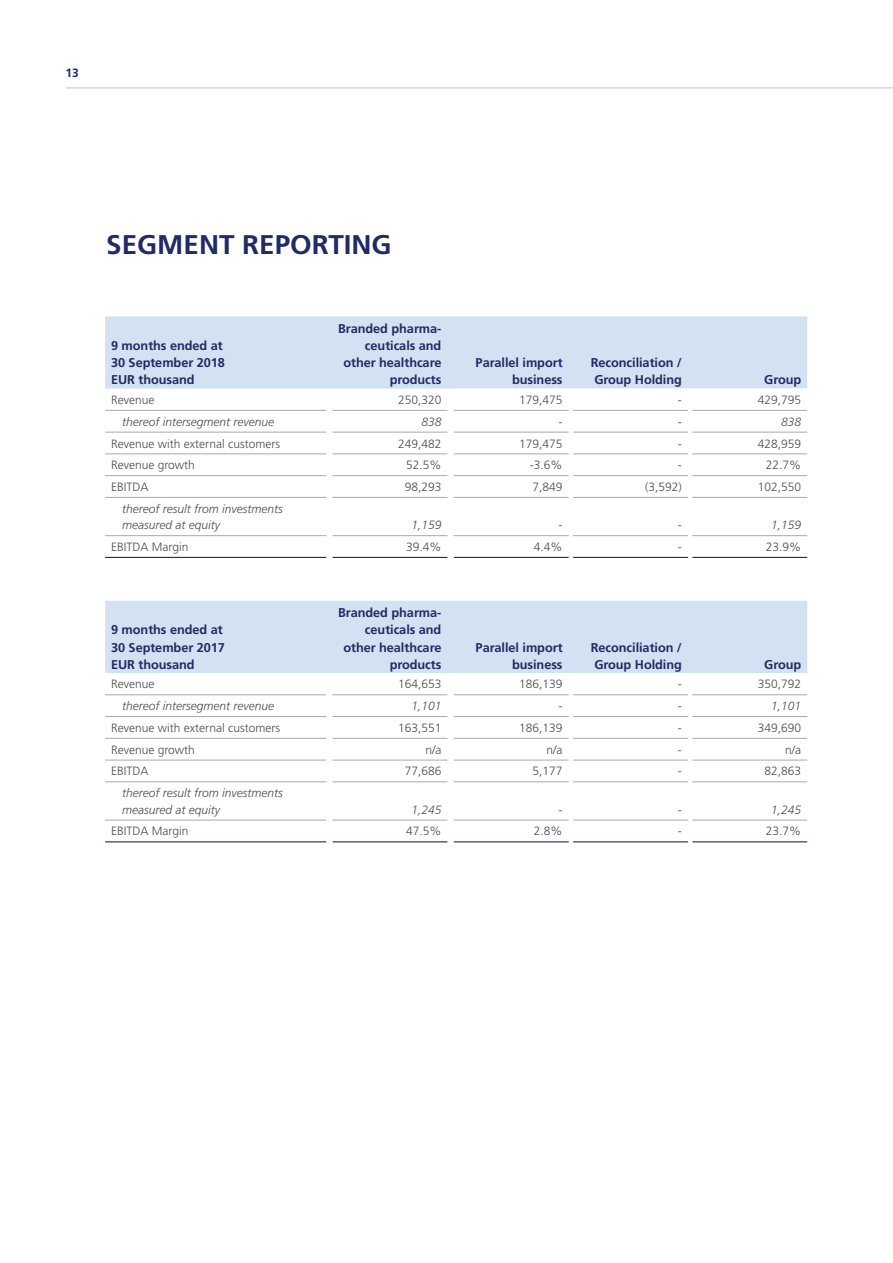
<style>
.page{position:relative;width:893px;height:1263px;background:#fff}
.page>*{position:absolute;margin:0;border:0;box-sizing:border-box;transform-origin:0 0}
.t1{font:700 27px "Frutiger LT Std";color:#212b64}
.t2{font:700 12.75px/17.2px "Frutiger LT Std";letter-spacing:-.005em;color:#212b64}
.t3{font:300 12px "Frutiger LT Std";color:#4b4c4d}
.t4{font:italic 300 12px/16.5px "Frutiger LT Std";color:#4b4c4d}
.t5{font:700 12px "Frutiger LT Std";color:#212b64}
</style>
<div class="page">
<hr style="left:66px;top:87px;width:827px;height:2px;background:#adc8e7">
<div style="left:105px;top:316px;width:702px;height:73px;background:#d3e2f2"></div>
<svg style="left:454px;top:409px;width:353px;height:148px"></svg>
<hr style="left:105px;top:475px;width:221px;height:1px;background:#a8a9ad">
<hr style="left:105px;top:497px;width:221px;height:1px;background:#a8a9ad">
<hr style="left:333px;top:497px;width:114px;height:1px;background:#a8a9ad">
<hr style="left:454px;top:497px;width:115px;height:1px;background:#a8a9ad">
<hr style="left:573px;top:497px;width:115px;height:1px;background:#a8a9ad">
<hr style="left:692px;top:497px;width:115px;height:1px;background:#a8a9ad">
<hr style="left:105px;top:410px;width:221px;height:1px;background:#a8a9ad">
<hr style="left:105px;top:432px;width:221px;height:1px;background:#a8a9ad">
<hr style="left:105px;top:454px;width:221px;height:1px;background:#a8a9ad">
<hr style="left:105px;top:535px;width:221px;height:1px;background:#a8a9ad">
<hr style="left:333px;top:410px;width:114px;height:1px;background:#a8a9ad">
<hr style="left:454px;top:410px;width:115px;height:1px;background:#a8a9ad">
<hr style="left:573px;top:410px;width:115px;height:1px;background:#a8a9ad">
<hr style="left:692px;top:410px;width:115px;height:1px;background:#a8a9ad">
<hr style="left:333px;top:432px;width:114px;height:1px;background:#a8a9ad">
<hr style="left:454px;top:432px;width:115px;height:1px;background:#a8a9ad">
<hr style="left:573px;top:432px;width:115px;height:1px;background:#a8a9ad">
<hr style="left:692px;top:432px;width:115px;height:1px;background:#a8a9ad">
<hr style="left:333px;top:454px;width:114px;height:1px;background:#a8a9ad">
<hr style="left:454px;top:454px;width:115px;height:1px;background:#a8a9ad">
<hr style="left:573px;top:454px;width:115px;height:1px;background:#a8a9ad">
<hr style="left:692px;top:454px;width:115px;height:1px;background:#a8a9ad">
<hr style="left:333px;top:475px;width:114px;height:1px;background:#a8a9ad">
<hr style="left:454px;top:475px;width:115px;height:1px;background:#a8a9ad">
<hr style="left:573px;top:475px;width:115px;height:1px;background:#a8a9ad">
<hr style="left:692px;top:475px;width:115px;height:1px;background:#a8a9ad">
<hr style="left:333px;top:535px;width:114px;height:1px;background:#a8a9ad">
<hr style="left:454px;top:535px;width:115px;height:1px;background:#a8a9ad">
<hr style="left:573px;top:535px;width:115px;height:1px;background:#a8a9ad">
<hr style="left:692px;top:535px;width:115px;height:1px;background:#a8a9ad">
<hr style="left:105px;top:557px;width:221px;height:1px;background:#212b64">
<hr style="left:333px;top:557px;width:114px;height:1px;background:#212b64">
<hr style="left:454px;top:557px;width:115px;height:1px;background:#212b64">
<hr style="left:573px;top:557px;width:115px;height:1px;background:#212b64">
<hr style="left:692px;top:557px;width:115px;height:1px;background:#212b64">
<div style="left:105px;top:601px;width:702px;height:72px;background:#d3e2f2"></div>
<svg style="left:454px;top:695px;width:353px;height:125px"></svg>
<hr style="left:105px;top:760px;width:221px;height:1px;background:#a8a9ad">
<hr style="left:105px;top:781px;width:221px;height:1px;background:#a8a9ad">
<hr style="left:333px;top:781px;width:114px;height:1px;background:#a8a9ad">
<hr style="left:454px;top:781px;width:115px;height:1px;background:#a8a9ad">
<hr style="left:573px;top:781px;width:115px;height:1px;background:#a8a9ad">
<hr style="left:692px;top:781px;width:115px;height:1px;background:#a8a9ad">
<hr style="left:105px;top:694px;width:221px;height:1px;background:#a8a9ad">
<hr style="left:105px;top:716px;width:221px;height:1px;background:#a8a9ad">
<hr style="left:105px;top:738px;width:221px;height:1px;background:#a8a9ad">
<hr style="left:105px;top:820px;width:221px;height:1px;background:#a8a9ad">
<hr style="left:333px;top:694px;width:114px;height:1px;background:#a8a9ad">
<hr style="left:454px;top:694px;width:115px;height:1px;background:#a8a9ad">
<hr style="left:573px;top:694px;width:115px;height:1px;background:#a8a9ad">
<hr style="left:692px;top:694px;width:115px;height:1px;background:#a8a9ad">
<hr style="left:333px;top:716px;width:114px;height:1px;background:#a8a9ad">
<hr style="left:454px;top:716px;width:115px;height:1px;background:#a8a9ad">
<hr style="left:573px;top:716px;width:115px;height:1px;background:#a8a9ad">
<hr style="left:692px;top:716px;width:115px;height:1px;background:#a8a9ad">
<hr style="left:333px;top:738px;width:114px;height:1px;background:#a8a9ad">
<hr style="left:454px;top:738px;width:115px;height:1px;background:#a8a9ad">
<hr style="left:573px;top:738px;width:115px;height:1px;background:#a8a9ad">
<hr style="left:692px;top:738px;width:115px;height:1px;background:#a8a9ad">
<hr style="left:333px;top:760px;width:114px;height:1px;background:#a8a9ad">
<hr style="left:454px;top:760px;width:115px;height:1px;background:#a8a9ad">
<hr style="left:573px;top:760px;width:115px;height:1px;background:#a8a9ad">
<hr style="left:692px;top:760px;width:115px;height:1px;background:#a8a9ad">
<hr style="left:333px;top:820px;width:114px;height:1px;background:#a8a9ad">
<hr style="left:454px;top:820px;width:115px;height:1px;background:#a8a9ad">
<hr style="left:573px;top:820px;width:115px;height:1px;background:#a8a9ad">
<hr style="left:692px;top:820px;width:115px;height:1px;background:#a8a9ad">
<hr style="left:105px;top:841px;width:221px;height:1px;background:#212b64">
<hr style="left:333px;top:841px;width:114px;height:1px;background:#212b64">
<hr style="left:454px;top:841px;width:115px;height:1px;background:#212b64">
<hr style="left:573px;top:841px;width:115px;height:1px;background:#212b64">
<hr style="left:692px;top:841px;width:115px;height:1px;background:#212b64">
<p class="t5" style="left:65px;top:66px;width:15px">13</p>
<h1 class="t1" style="left:106px;top:229px;width:287px">SEGMENT REPORTING</h1>
<p class="t2" style="left:111px;top:337px;width:115px">9 months ended at<br>30 September 2018<br>EUR thousand</p>
<p class="t2" style="left:338px;top:320px;width:105px;text-align:right">Branded pharma&shy;ceuticals and other healthcare products</p>
<p class="t2" style="left:476px;top:354px;width:88px;text-align:right">Parallel import business</p>
<p class="t2" style="left:591px;top:354px;width:93px">Reconciliation /<br>Group Holding</p>
<p class="t2" style="left:764px;top:371px;width:39px">Group</p>
<p class="t3" style="left:111px;top:393px;width:45px">Revenue</p>
<p class="t3" style="left:398px;top:393px;width:45px">250,320</p>
<p class="t3" style="left:519px;top:393px;width:45px">179,475</p>
<p class="t3" style="left:678px;top:393px;width:5px">-</p>
<p class="t3" style="left:758px;top:393px;width:45px">429,795</p>
<p class="t4" style="left:122px;top:413px;width:154px">thereof intersegment revenue</p>
<p class="t4" style="left:421px;top:413px;width:22px">838</p>
<p class="t4" style="left:559px;top:413px;width:5px">-</p>
<p class="t4" style="left:678px;top:413px;width:5px">-</p>
<p class="t4" style="left:781px;top:413px;width:22px">838</p>
<p class="t3" style="left:111px;top:437px;width:170px">Revenue with external customers</p>
<p class="t3" style="left:398px;top:437px;width:45px">249,482</p>
<p class="t3" style="left:519px;top:437px;width:45px">179,475</p>
<p class="t3" style="left:678px;top:437px;width:5px">-</p>
<p class="t3" style="left:758px;top:437px;width:45px">428,959</p>
<p class="t3" style="left:111px;top:458px;width:85px">Revenue growth</p>
<p class="t3" style="left:406px;top:458px;width:37px">52.5%</p>
<p class="t3" style="left:530px;top:458px;width:34px">-3.6%</p>
<p class="t3" style="left:678px;top:458px;width:5px">-</p>
<p class="t3" style="left:766px;top:458px;width:37px">22.7%</p>
<p class="t3" style="left:111px;top:480px;width:39px">EBITDA</p>
<p class="t3" style="left:405px;top:480px;width:38px">98,293</p>
<p class="t3" style="left:533px;top:480px;width:32px">7,849</p>
<p class="t3" style="left:645px;top:480px;width:38px">(3,592)</p>
<p class="t3" style="left:758px;top:480px;width:45px">102,550</p>
<p class="t4" style="left:122px;top:500px;width:162px">thereof result from investments measured at equity</p>
<p class="t4" style="left:411px;top:517px;width:32px">1,159</p>
<p class="t4" style="left:559px;top:517px;width:5px">-</p>
<p class="t4" style="left:678px;top:517px;width:5px">-</p>
<p class="t4" style="left:771px;top:517px;width:32px">1,159</p>
<p class="t3" style="left:111px;top:540px;width:79px">EBITDA Margin</p>
<p class="t3" style="left:406px;top:540px;width:37px">39.4%</p>
<p class="t3" style="left:534px;top:540px;width:30px">4.4%</p>
<p class="t3" style="left:678px;top:540px;width:5px">-</p>
<p class="t3" style="left:766px;top:540px;width:37px">23.9%</p>
<p class="t2" style="left:111px;top:621px;width:115px">9 months ended at<br>30 September 2017<br>EUR thousand</p>
<p class="t2" style="left:338px;top:604px;width:105px;text-align:right">Branded pharma&shy;ceuticals and other healthcare products</p>
<p class="t2" style="left:476px;top:638px;width:88px;text-align:right">Parallel import business</p>
<p class="t2" style="left:591px;top:638px;width:93px">Reconciliation /<br>Group Holding</p>
<p class="t2" style="left:764px;top:656px;width:39px">Group</p>
<p class="t3" style="left:111px;top:677px;width:45px">Revenue</p>
<p class="t3" style="left:398px;top:677px;width:45px">164,653</p>
<p class="t3" style="left:519px;top:677px;width:45px">186,139</p>
<p class="t3" style="left:678px;top:677px;width:5px">-</p>
<p class="t3" style="left:758px;top:677px;width:45px">350,792</p>
<p class="t4" style="left:122px;top:698px;width:154px">thereof intersegment revenue</p>
<p class="t4" style="left:411px;top:698px;width:32px">1,101</p>
<p class="t4" style="left:559px;top:698px;width:5px">-</p>
<p class="t4" style="left:678px;top:698px;width:5px">-</p>
<p class="t4" style="left:771px;top:698px;width:32px">1,101</p>
<p class="t3" style="left:111px;top:721px;width:170px">Revenue with external customers</p>
<p class="t3" style="left:398px;top:721px;width:45px">163,551</p>
<p class="t3" style="left:519px;top:721px;width:45px">186,139</p>
<p class="t3" style="left:678px;top:721px;width:5px">-</p>
<p class="t3" style="left:758px;top:721px;width:45px">349,690</p>
<p class="t3" style="left:111px;top:743px;width:85px">Revenue growth</p>
<p class="t3" style="left:425px;top:743px;width:18px">n/a</p>
<p class="t3" style="left:547px;top:743px;width:18px">n/a</p>
<p class="t3" style="left:678px;top:743px;width:5px">-</p>
<p class="t3" style="left:785px;top:743px;width:18px">n/a</p>
<p class="t3" style="left:111px;top:764px;width:39px">EBITDA</p>
<p class="t3" style="left:405px;top:764px;width:38px">77,686</p>
<p class="t3" style="left:533px;top:764px;width:32px">5,177</p>
<p class="t3" style="left:678px;top:764px;width:5px">-</p>
<p class="t3" style="left:764px;top:764px;width:38px">82,863</p>
<p class="t4" style="left:122px;top:785px;width:162px">thereof result from investments measured at equity</p>
<p class="t4" style="left:411px;top:801px;width:32px">1,245</p>
<p class="t4" style="left:559px;top:801px;width:5px">-</p>
<p class="t4" style="left:678px;top:801px;width:5px">-</p>
<p class="t4" style="left:771px;top:801px;width:32px">1,245</p>
<p class="t3" style="left:111px;top:824px;width:79px">EBITDA Margin</p>
<p class="t3" style="left:406px;top:824px;width:37px">47.5%</p>
<p class="t3" style="left:534px;top:824px;width:30px">2.8%</p>
<p class="t3" style="left:678px;top:824px;width:5px">-</p>
<p class="t3" style="left:766px;top:824px;width:37px">23.7%</p>
</div>
